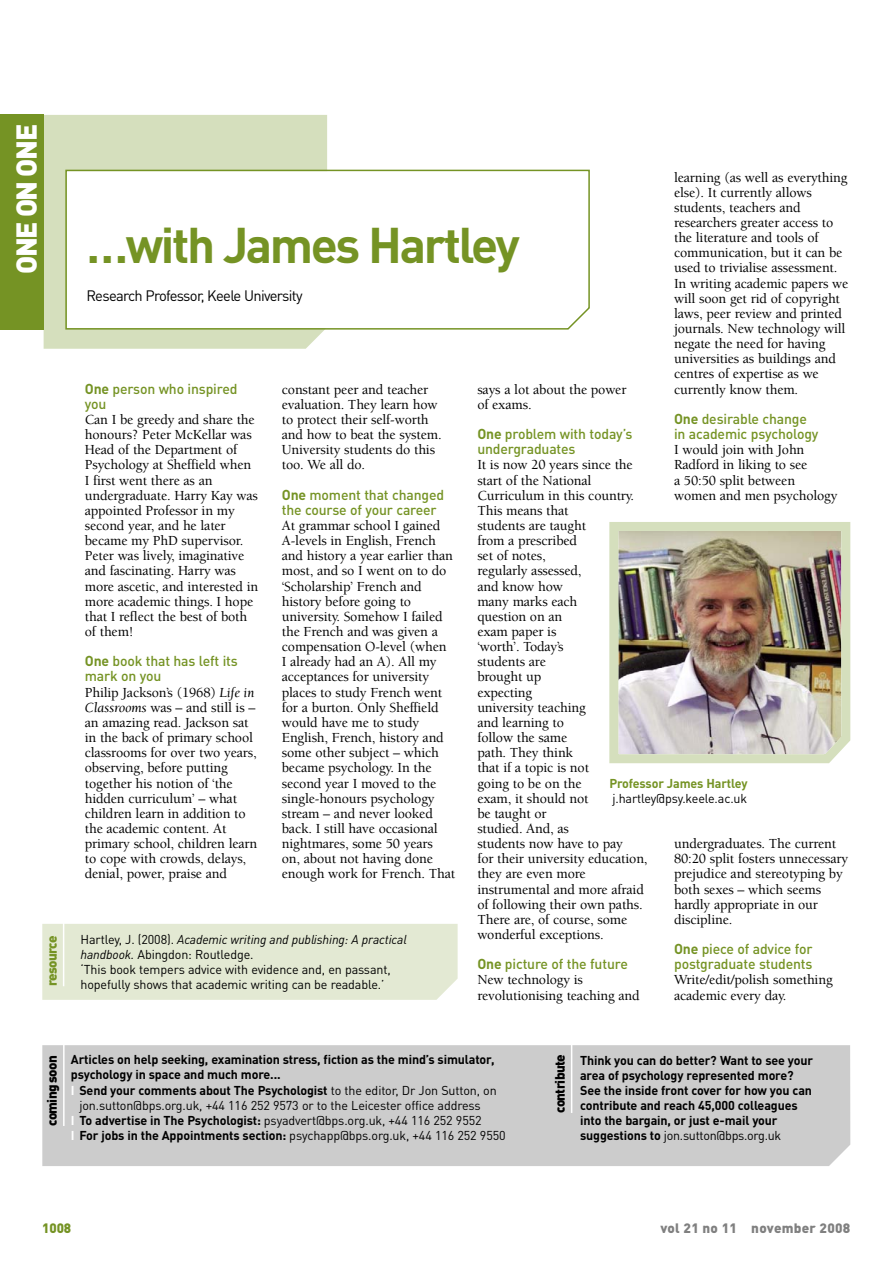
<style>
.page{position:relative;width:893px;height:1263px;background:#fff}
.page>*{position:absolute;margin:0;border:0;box-sizing:border-box;transform-origin:0 0}
.t1{font:700 49.5px "DIN Pro";letter-spacing:-.05em;color:#759324}
.t2{font:900 28.5px "DIN Pro";letter-spacing:-.05em;color:#fff}
.t3{font:15px "DIN Pro";letter-spacing:-.045em;color:#000}
.t4{font:500 14.25px/15.1px "Berkeley Std";letter-spacing:-.01em;color:#000}
.t5{font:500 14.25px/15.1px "DIN Pro";letter-spacing:-.01em;color:#759324}
.t6{font:900 13.5px "DIN Pro";letter-spacing:.015em;color:#808080}
.t7{font:900 13.5px "DIN Pro";letter-spacing:-.05em;color:#000}
.t8{font:900 13.5px "DIN Pro";letter-spacing:-.05em;color:#759324}
.t9{font:12.75px/15.1px "DIN Pro";letter-spacing:-.01em;color:#000}
.t10{font:700 12.75px/15.1px "DIN Pro";letter-spacing:-.01em;color:#000}
.t11{font:700 12.75px "DIN Pro";letter-spacing:-.01em;color:#759324}
.s1{font-weight:700}
.s2{font-weight:400;font-style:italic}
.s3{font-style:italic}
.s4{color:#fff}
.s5{font-weight:400}
.s6{font-weight:700;color:#fff}
</style>
<div class="page">
<img style="left:609px;top:522px;width:241px;height:241px">
<div style="left:42px;top:1045px;width:808px;height:121px;background:#ccc"></div>
<hr style="left:63px;top:1034px;width:2px;height:92px;background:#fff">
<hr style="left:571px;top:1033px;width:1px;height:80px;background:#fff">
<div style="left:42px;top:924px;width:416px;height:76px;background:#e3e9d3"></div>
<hr style="left:63px;top:914px;width:1px;height:72px;background:#fff">
<div style="left:44px;top:115px;width:283px;height:234px;background:#d5dfbd"></div>
<svg style="left:65px;top:170px;width:525px;height:160px"></svg>
<div style="left:0;top:115px;width:44px;height:215px;background:#759324"></div>
<h2 class="t2" style="left:10px;top:274px;width:152px;rotate:-90deg">ONE ON ONE</h2>
<p class="t8" style="left:44px;top:986px;width:52px;rotate:-90deg">resource</p>
<p class="t4" style="left:674px;top:171px;width:176px">learning (as well as everything else). It currently allows students, teachers and researchers greater access to the literature and tools of communication, but it can be used to trivialise assessment.<br>In writing academic papers we will soon get rid of copyright laws, peer review and printed journals. New technology will negate the need for having universities as buildings and centres of expertise as we currently know them.</p>
<p class="t5" style="left:674px;top:413px;width:146px"><span class="s1">One</span> desirable change in academic psychology</p>
<p class="t4" style="left:674px;top:443px;width:165px">I would join with John<br>Radford in liking to see<br>a 50:50 split between women and men psychology</p>
<h1 class="t1" style="left:86px;top:228px;width:435px">…with James Hartley</h1>
<p class="t3" style="left:86px;top:290px;width:218px">Research Professor, Keele University</p>
<p class="t5" style="left:85px;top:382px;width:154px"><span class="s1">One</span> person who inspired you</p>
<p class="t4" style="left:85px;top:413px;width:175px">Can I be greedy and share the honours? Peter McKellar was<br>Head of the Department of<br>Psychology at Sheffield when<br>I first went there as an undergraduate. Harry Kay was appointed Professor in my second year, and he later became my PhD supervisor.<br>Peter was lively, imaginative and fascinating. Harry was more ascetic, and interested in more academic things. I hope that I reflect the best of both of them!</p>
<p class="t5" style="left:85px;top:655px;width:154px"><span class="s1">One</span> book that has left its mark on you</p>
<p class="t4" style="left:85px;top:686px;width:174px">Philip Jackson’s (1968) <span class="s2">Life in<br>Classrooms</span> was – and still is – an amazing read. Jackson sat in the back of primary school classrooms for over two years, observing, before putting together his notion of ‘the hidden curriculum’ – what children learn in addition to the academic content. At primary school, children learn to cope with crowds, delays, denial, power, praise and</p>
<p class="t4" style="left:477px;top:383px;width:151px">says a lot about the power of exams.</p>
<p class="t5" style="left:477px;top:428px;width:157px"><span class="s1">One</span> problem with today’s undergraduates</p>
<p class="t4" style="left:477px;top:459px;width:172px">It is now 20 years since the start of the National<br>Curriculum in this country.<br>This means that<br>students are taught<br>from a prescribed<br>set of notes,<br>regularly assessed,<br>and know how<br>many marks each<br>question on an<br>exam paper is<br>‘worth’. Today’s<br>students are<br>brought up<br>expecting<br>university teaching<br>and learning to<br>follow the same<br>path. They think<br>that if a topic is not<br>going to be on the<br>exam, it should not<br>be taught or<br>studied. And, as<br>students now have to pay<br>for their university education, they are even more instrumental and more afraid of following their own paths.<br>There are, of course, some wonderful exceptions.</p>
<p class="t5" style="left:477px;top:958px;width:152px"><span class="s1">One</span> picture of the future</p>
<p class="t4" style="left:477px;top:974px;width:164px">New technology is revolutionising teaching and</p>
<p class="t4" style="left:282px;top:383px;width:161px">constant peer and teacher evaluation. They learn how to protect their self-worth and how to beat the system.<br>University students do this too. We all do.</p>
<p class="t5" style="left:282px;top:489px;width:164px"><span class="s1">One</span> moment that changed the course of your career</p>
<p class="t4" style="left:282px;top:519px;width:175px">At grammar school I gained<br>A-levels in English, French and history a year earlier than most, and so I went on to do ‘Scholarship’ French and history before going to university. Somehow I failed the French and was given a compensation O-level (when<br>I already had an A). All my acceptances for university places to study French went for a burton. Only Sheffield would have me to study<br>English, French, history and some other subject – which became psychology. In the second year I moved to the single-honours psychology stream – and never looked back. I still have occasional nightmares, some 50 years<br>on, about not having done enough work for French. That</p>
<p class="t11" style="left:609px;top:778px;width:140px">Professor James Hartley</p>
<p class="t9" style="left:612px;top:792px;width:136px">j.hartley@psy.keele.ac.uk</p>
<p class="t4" style="left:674px;top:837px;width:176px">undergraduates. The current<br>80:20 split fosters unnecessary prejudice and stereotyping by both sexes – which seems hardly appropriate in our discipline.</p>
<p class="t5" style="left:674px;top:943px;width:140px"><span class="s1">One</span> piece of advice for postgraduate students</p>
<p class="t4" style="left:674px;top:974px;width:160px">Write/edit/polish something academic every day.</p>
<p class="t9" style="left:81px;top:933px;width:327px">Hartley, J. (2008). <span class="s3">Academic writing and publishing: A practical handbook.</span> Abingdon: Routledge.<br>‘This book tempers advice with evidence and, en passant, hopefully shows that academic writing can be readable.’</p>
<p class="t7" style="left:44px;top:1126px;width:72px;rotate:-90deg">coming soon</p>
<p class="t7" style="left:552px;top:1113px;width:60px;rotate:-90deg">contribute</p>
<p class="t10" style="left:71px;top:1053px;width:425px">Articles on help seeking, examination stress, fiction as the mind’s simulator,</p>
<p class="t10" style="left:71px;top:1069px;width:211px">psychology in space and much more...</p>
<p class="t10" style="left:71px;top:1084px;width:427px"><span class="s4">I</span> Send your comments about The Psychologist <span class="s5">to the editor, Dr Jon Sutton, on</span></p>
<p class="t9" style="left:79px;top:1099px;width:403px">jon.sutton@bps.org.uk, +44 116 252 9573 or to the Leicester office address</p>
<p class="t9" style="left:71px;top:1114px;width:412px"><span class="s6">I</span> <span class="s1">To advertise in The Psychologist:</span> psyadvert@bps.org.uk, +44 116 252 9552</p>
<p class="t9" style="left:71px;top:1129px;width:436px"><span class="s6">I</span> <span class="s1">For jobs in the Appointments section:</span> psychapp@bps.org.uk, +44 116 252 9550</p>
<p class="t10" style="left:580px;top:1054px;width:235px">Think you can do better? Want to see your area of psychology represented more?<br>See the inside front cover for how you can contribute and reach 45,000 colleagues into the bargain, or just e-mail your suggestions to <span class="s5">jon.sutton@bps.org.uk</span></p>
<p class="t8" style="left:42px;top:1220px;width:30px">1008</p>
<p class="t6" style="left:660px;top:1220px;width:191px">vol 21 no 11 november 2008</p>
</div>
